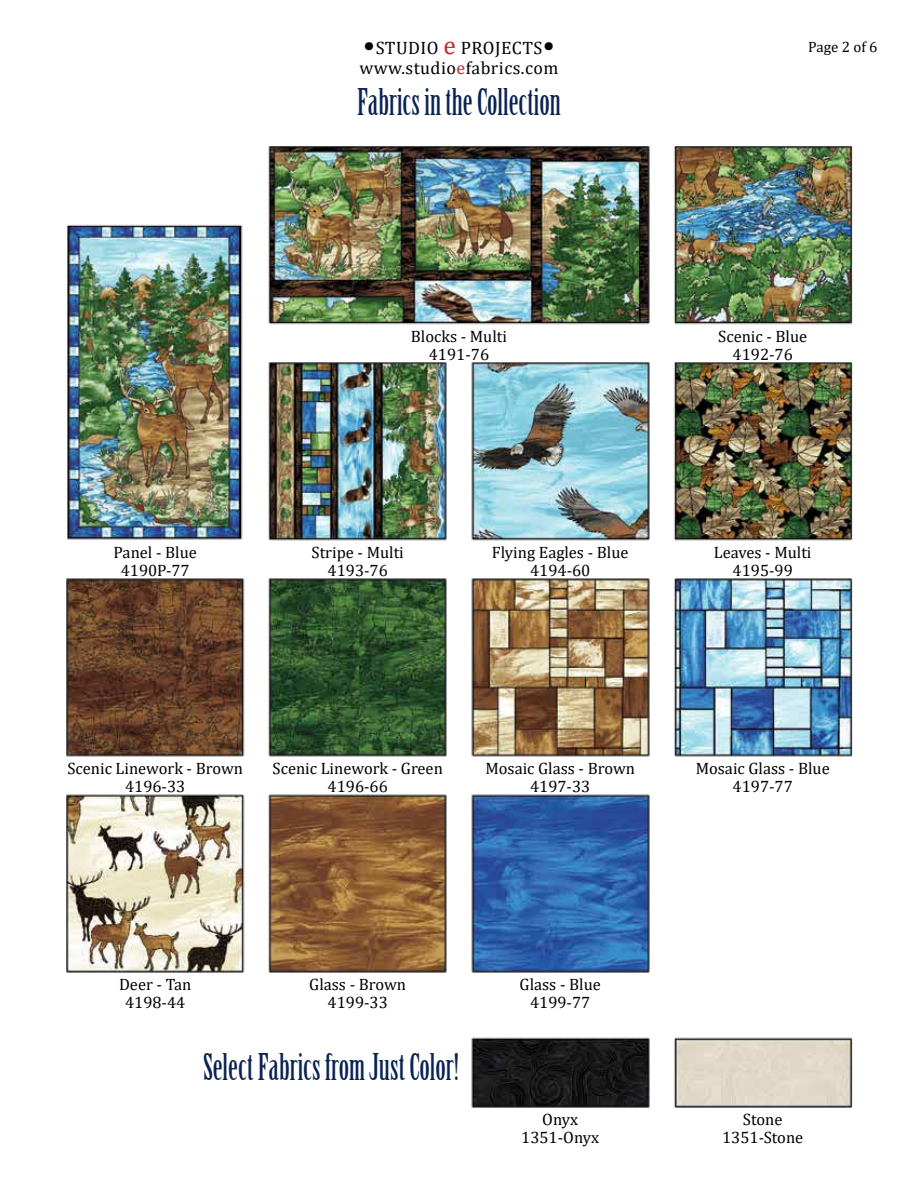
<style>
.page{position:relative;width:918px;height:1188px;background:#fff}
.page>*{position:absolute;margin:0;border:0;box-sizing:border-box;transform-origin:0 0}
.t1{font:36px "Birch Std";color:#0b2352}
.t2{font:18px "Cambria";letter-spacing:.025em;color:#000}
.t3{font:16.5px/18px "Cambria";color:#000;text-align:center}
.t4{font:15px "Cambria";color:#000}
.s1{font-size:27px}
.s2{font-size:25.5px;color:#c1272d}
.s3{color:#c0272e}
</style>
<div class="page">
<img style="left:66px;top:146px;width:787px;height:962px">
<p class="t2" style="left:363px;top:37px;width:193px"><span class="s1">•</span>STUDIO <span class="s2">e</span> PROJECTS<span class="s1">•</span></p>
<p class="t4" style="left:808px;top:38px;width:71px">Page 2 of 6</p>
<h1 class="t1" style="left:357px;top:81px;width:205px">Fabrics in the Collection</h1>
<p class="t2" style="left:360px;top:57px;width:200px">www.studio<span class="s3">e</span>fabrics.com</p>
<p class="t3" style="left:114px;top:544px;width:85px">Panel - Blue<br>4190P-77</p>
<p class="t3" style="left:411px;top:328px;width:98px">Blocks - Multi<br>4191-76</p>
<p class="t3" style="left:718px;top:328px;width:91px">Scenic - Blue<br>4192-76</p>
<p class="t3" style="left:312px;top:544px;width:94px">Stripe - Multi<br>4193-76</p>
<p class="t3" style="left:492px;top:544px;width:138px">Flying Eagles - Blue<br>4194-60</p>
<p class="t3" style="left:714px;top:544px;width:99px">Leaves - Multi<br>4195-99</p>
<p class="t3" style="left:67px;top:760px;width:177px">Scenic Linework - Brown<br>4196-33</p>
<p class="t3" style="left:485px;top:760px;width:151px">Mosaic Glass - Brown<br>4197-33</p>
<p class="t3" style="left:273px;top:760px;width:172px">Scenic Linework - Green<br>4196-66</p>
<p class="t3" style="left:696px;top:760px;width:136px">Mosaic Glass - Blue<br>4197-77</p>
<p class="t3" style="left:119px;top:976px;width:74px">Deer - Tan<br>4198-44</p>
<p class="t3" style="left:309px;top:976px;width:98px">Glass - Brown<br>4199-33</p>
<p class="t3" style="left:520px;top:976px;width:83px">Glass - Blue<br>4199-77</p>
<h1 class="t1" style="left:203px;top:1047px;width:257px">Select Fabrics from Just Color!</h1>
<p class="t3" style="left:521px;top:1111px;width:79px">Onyx<br>1351-Onyx</p>
<p class="t3" style="left:722px;top:1111px;width:83px">Stone<br>1351-Stone</p>
</div>
